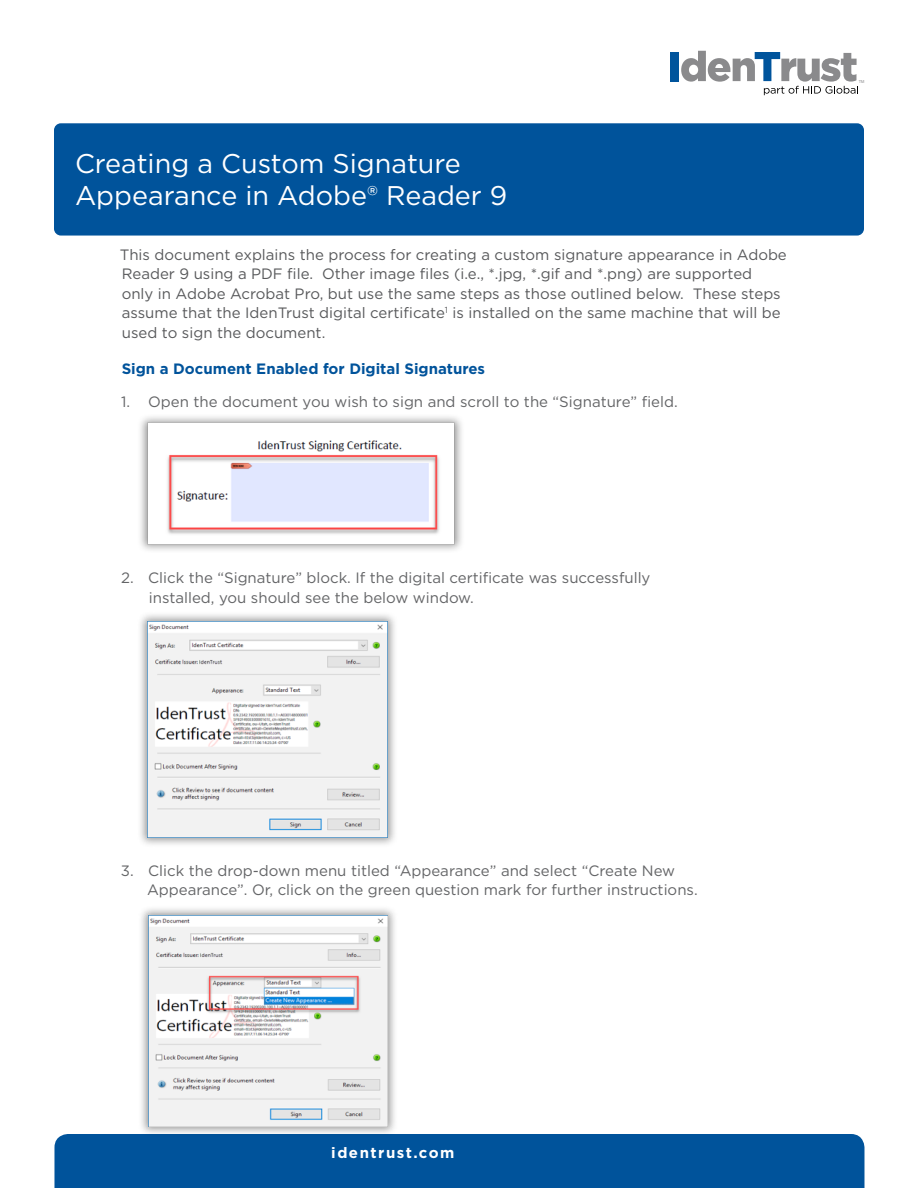
<style>
.page{position:relative;width:918px;height:1188px;background:#fff}
.page>*{position:absolute;margin:0;border:0;box-sizing:border-box;transform-origin:0 0}
.t1{font:27px/31.5px "Gotham";color:#fff}
.Body{font:15px/19.5px "Gotham";color:#58595b}
.t2{font:15px/19.5px "Gotham";color:#636466}
.Body-2{font:700 15px "Gotham";color:#00539b}
.t3{font:700 15px "Gotham";letter-spacing:.1em;color:#fff}
.t4{font:4.2px "Arial";color:#8a8a8c;scale:.94 1}
</style>
<div class="page">
<div style="left:54px;top:123px;width:810px;height:113px;background:#00539b;border-radius:7px"></div>
<div style="left:670px;top:52px;width:8px;height:29px;background:#00549c"></div>
<svg style="left:681px;top:51px;width:177px;height:44px"></svg>
<div style="left:54px;top:1134px;width:810px;height:54px;background:#00539b"></div>
<img style="left:140px;top:416px;width:322px;height:135px">
<img style="left:140px;top:614px;width:255px;height:231px">
<img style="left:139px;top:908px;width:258px;height:229px">
<p class="t1" style="left:75px;top:147px;width:434px">Creating a Custom Signature<br>Appearance in Adobe® Reader 9</p>
<p class="Body" style="left:120px;top:245px;width:668px">This document explains the process for creating a custom signature appearance in Adobe Reader 9 using a PDF file. Other image files (i.e., *.jpg, *.gif and *.png) are supported<br>only in Adobe Acrobat Pro, but use the same steps as those outlined below. These steps assume that the IdenTrust digital certificate<sup>1</sup> is installed on the same machine that will be used to sign the document.</p>
<p class="Body-2" style="left:122px;top:359px;width:365px">Sign a Document Enabled for Digital Signatures</p>
<p class="t2" style="left:121px;top:392px;width:558px">1. Open the document you wish to sign and scroll to the “Signature” field.</p>
<p class="t2" style="left:149px;top:568px;width:503px;text-indent:-28px">2. Click the “Signature” block. If the digital certificate was successfully installed, you should see the below window.</p>
<p class="t4" style="left:859px;top:78px;width:7px">TM</p>
<p class="t2" style="left:147px;top:860px;width:552px;text-indent:-26px">3. Click the drop-down menu titled “Appearance” and select “Create New<br>Appearance”. Or, click on the green question mark for further instructions.</p>
<p class="t3" style="left:331px;top:1142px;width:125px">identrust.com</p>
</div>
